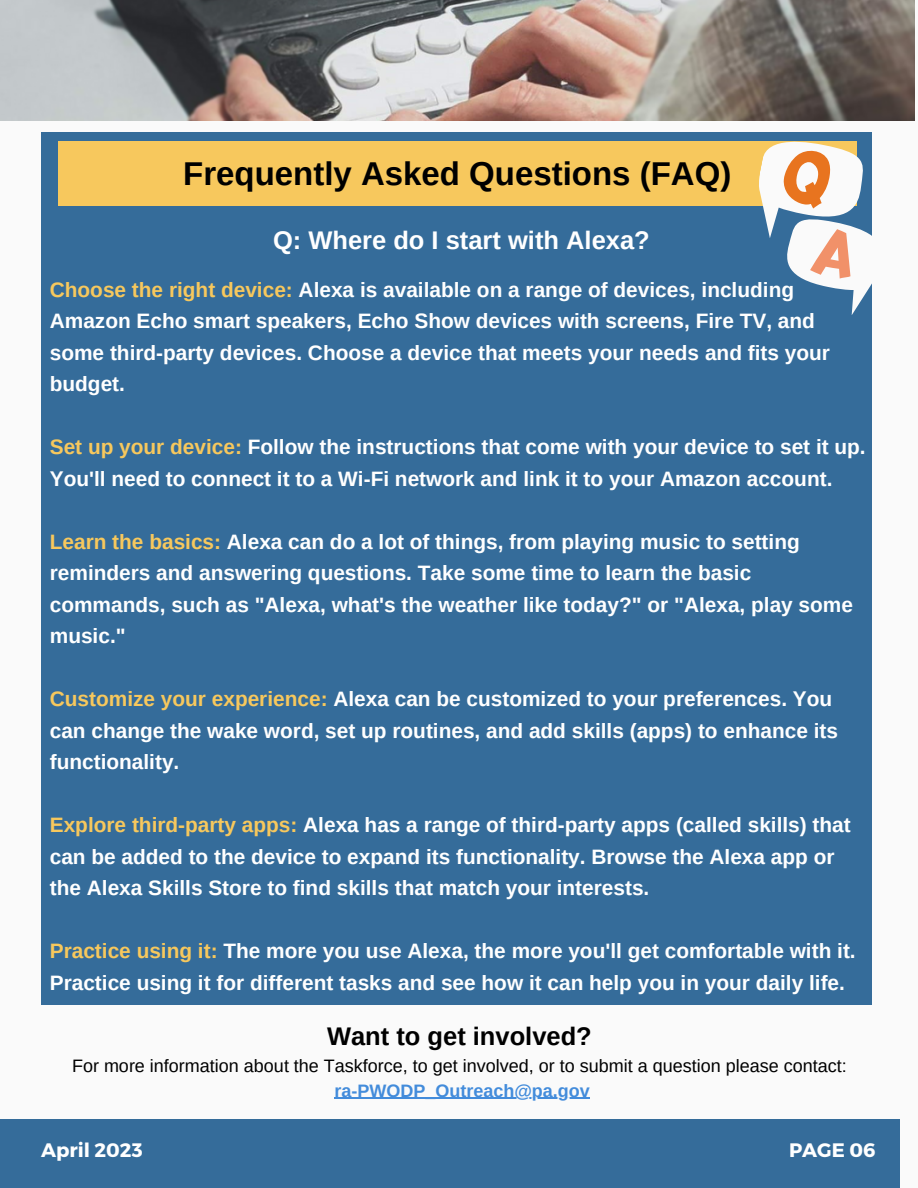
<style>
.page{position:relative;width:918px;height:1188px;background:#fafafa}
.page>*{position:absolute;margin:0;border:0;box-sizing:border-box;transform-origin:0 0}
.t1{font:700 33px "Arimo";color:#000}
.t2{font:700 25.5px "Arimo";color:#fff}
.t3{font:700 25.5px "Arimo";color:#000}
.t4{font:700 20.85px/31.5px "Arimo";color:#fff}
.t5{font:700 19.5px "Montserrat";color:#fff}
.t6{font:18px "Arimo";color:#000}
.t7{font:700 18px "Arimo";color:#438cdb}
.s1{color:#f7c85d}
</style>
<div class="page">
<div style="left:0;top:1119px;width:900px;height:69px;background:#356c9a"></div>
<img style="left:0;top:0;width:914px;height:121px">
<div style="left:42px;top:133px;width:829px;height:872px;background:#356c9a"></div>
<div style="left:58px;top:142px;width:798px;height:64px;background:#f7c85d"></div>
<svg style="left:748px;top:133px;width:124px;height:186px"></svg>
<hr style="left:334px;top:1098px;width:256px;height:1px;background:#438cdb">
<h1 class="t1" style="left:183px;top:155px;width:550px">Frequently Asked Questions (FAQ)</h1>
<p class="t2" style="left:273px;top:226px;width:378px">Q: Where do I start with Alexa?</p>
<p class="t4" style="left:50px;top:274px;width:782px"><span class="s1">Choose the right device:</span> Alexa is available on a range of devices, including Amazon Echo smart speakers, Echo Show devices with screens, Fire TV, and some third-party devices. Choose a device that meets your needs and fits your budget.</p>
<p class="t4" style="left:50px;top:431px;width:817px"><span class="s1">Set up your device:</span> Follow the instructions that come with your device to set it up.<br>You'll need to connect it to a Wi-Fi network and link it to your Amazon account.</p>
<p class="t4" style="left:50px;top:526px;width:805px"><span class="s1">Learn the basics:</span> Alexa can do a lot of things, from playing music to setting reminders and answering questions. Take some time to learn the basic commands, such as "Alexa, what's the weather like today?" or "Alexa, play some music."</p>
<p class="t4" style="left:50px;top:683px;width:790px"><span class="s1">Customize your experience:</span> Alexa can be customized to your preferences. You can change the wake word, set up routines, and add skills (apps) to enhance its functionality.</p>
<p class="t4" style="left:50px;top:809px;width:802px"><span class="s1">Explore third-party apps:</span> Alexa has a range of third-party apps (called skills) that can be added to the device to expand its functionality. Browse the Alexa app or the Alexa Skills Store to find skills that match your interests.</p>
<p class="t4" style="left:50px;top:935px;width:807px"><span class="s1">Practice using it:</span> The more you use Alexa, the more you'll get comfortable with it.<br>Practice using it for different tasks and see how it can help you in your daily life.</p>
<p class="t3" style="left:327px;top:1022px;width:266px">Want to get involved?</p>
<p class="t6" style="left:72px;top:1056px;width:776px">For more information about the Taskforce, to get involved, or to submit a question please contact:</p>
<p class="t7" style="left:334px;top:1080px;width:257px">ra-PWODP_Outreach@pa.gov</p>
<p class="t5" style="left:41px;top:1137px;width:103px">April 2023</p>
<p class="t5" style="left:789px;top:1137px;width:88px">PAGE 06</p>
</div>
